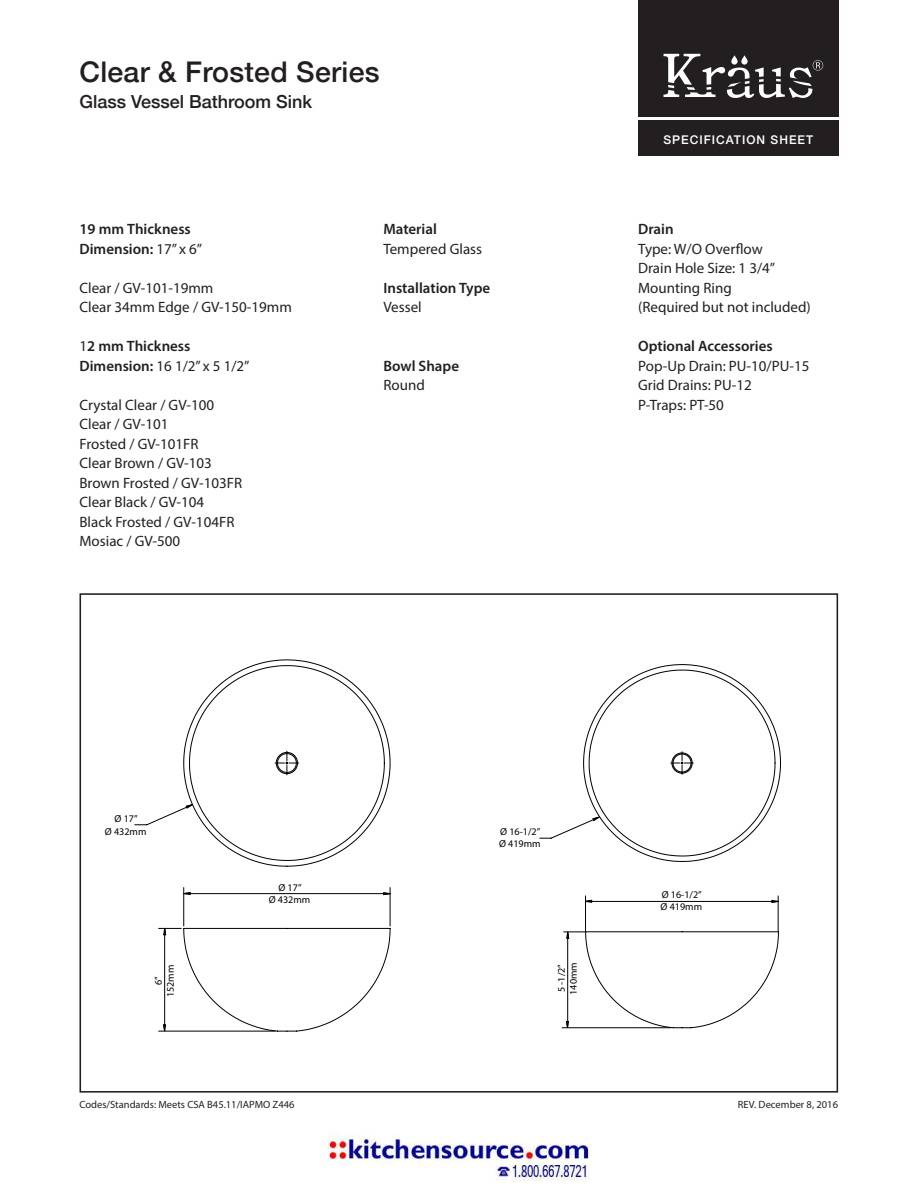
<style>
.page{position:relative;width:918px;height:1188px;background:#fff}
.page>*{position:absolute;margin:0;border:0;box-sizing:border-box;transform-origin:0 0}
.Heading_1{font:500 28.5px "Helvetica Neue";letter-spacing:.01em;color:#231f20}
.t1{font:500 18px "Helvetica Neue";color:#231f20}
.t2{font:15px "Myriad Pro";color:#231f20}
.t3{font:600 15px "Myriad Pro";color:#231f20}
.t4{font:500 12px "Helvetica Neue";letter-spacing:.085em;color:#fff}
.t5{font:10.5px "Myriad Pro";color:#231f20}
.t6{font:10.05px/12.1px "Myriad Pro";color:#000;text-align:center}
.s1{font-weight:400}
.s2{font-weight:600}
</style>
<div class="page">
<div style="left:638px;top:120px;width:200px;height:36px;background:#231f20"></div>
<div style="left:638px;top:0;width:200px;height:116px;background:#231f20"></div>
<svg style="left:664px;top:54px;width:159px;height:44px"></svg>
<svg style="left:163px;top:808px;width:228px;height:224px"></svg>
<svg style="left:183px;top:659px;width:208px;height:208px"></svg>
<svg style="left:183px;top:928px;width:208px;height:104px"></svg>
<svg style="left:566px;top:823px;width:213px;height:206px"></svg>
<svg style="left:583px;top:664px;width:198px;height:198px"></svg>
<svg style="left:585px;top:931px;width:194px;height:97px"></svg>
<img style="left:328px;top:1134px;width:262px;height:49px">
<p class="Heading_1" style="left:80px;top:49px;width:302px">Clear &amp; Frosted Series</p>
<p class="t1" style="left:80px;top:87px;width:234px">Glass Vessel Bathroom Sink</p>
<p class="t3" style="left:80px;top:220px;width:113px">19 mm Thickness</p>
<p class="t3" style="left:80px;top:239px;width:124px">Dimension: <span class="s1">17” x 6”</span></p>
<p class="t2" style="left:80px;top:279px;width:135px">Clear / GV-101-19mm</p>
<p class="t2" style="left:80px;top:298px;width:214px">Clear 34mm Edge / GV-150-19mm</p>
<p class="t3" style="left:80px;top:337px;width:112px"><span class="s1">1</span>2 mm Thickness</p>
<p class="t2" style="left:80px;top:357px;width:172px"><span class="s2">Dimension:</span> 16 1/2” x 5 1/2”</p>
<p class="t2" style="left:80px;top:396px;width:136px">Crystal Clear / GV-100</p>
<p class="t2" style="left:80px;top:415px;width:90px">Clear / GV-101</p>
<p class="t2" style="left:80px;top:435px;width:121px">Frosted / GV-101FR</p>
<p class="t2" style="left:80px;top:454px;width:134px">Clear Brown / GV-103</p>
<p class="t2" style="left:80px;top:474px;width:164px">Brown Frosted / GV-103FR</p>
<p class="t2" style="left:80px;top:493px;width:126px">Clear Black / GV-104</p>
<p class="t2" style="left:80px;top:513px;width:156px">Black Frosted / GV-104FR</p>
<p class="t2" style="left:80px;top:532px;width:102px">Mosiac / GV-500</p>
<p class="t3" style="left:383px;top:220px;width:55px">Material</p>
<p class="t2" style="left:383px;top:240px;width:100px">Tempered Glass</p>
<p class="t3" style="left:383px;top:278px;width:108px">Installation Type</p>
<p class="t2" style="left:383px;top:298px;width:40px">Vessel</p>
<p class="t3" style="left:383px;top:356px;width:77px">Bowl Shape</p>
<p class="t2" style="left:383px;top:376px;width:43px">Round</p>
<p class="t4" style="left:663px;top:130px;width:151px">SPECIFICATION SHEET</p>
<p class="t3" style="left:638px;top:220px;width:37px">Drain</p>
<p class="t2" style="left:638px;top:240px;width:126px">Type: W/O Overflow</p>
<p class="t2" style="left:638px;top:259px;width:139px">Drain Hole Size: 1 3/4”</p>
<p class="t2" style="left:638px;top:279px;width:95px">Mounting Ring</p>
<p class="t2" style="left:638px;top:298px;width:174px">(Required but not included)</p>
<p class="t3" style="left:638px;top:337px;width:136px">Optional Accessories</p>
<p class="t2" style="left:638px;top:357px;width:173px">Pop-Up Drain: PU-10/PU-15</p>
<p class="t2" style="left:638px;top:376px;width:115px">Grid Drains: PU-12</p>
<p class="t2" style="left:638px;top:396px;width:87px">P-Traps: PT-50</p>
<p class="t6" style="left:105px;top:813px;width:43px">Ø 17”<br>Ø 432mm</p>
<p class="t6" style="left:152px;top:997px;width:34px;rotate:-90deg">6”<br>152mm</p>
<p class="t6" style="left:269px;top:881px;width:43px">Ø 17”<br>Ø 432mm</p>
<p class="t5" style="left:80px;top:1098px;width:217px">Codes/Standards: Meets CSA B45.11/IAPMO Z446</p>
<p class="t6" style="left:499px;top:825px;width:43px;text-align:left">Ø 16-1/2”<br>Ø 419mm</p>
<p class="t6" style="left:555px;top:995px;width:34px;text-align:left;rotate:-90deg">5 -1/2”<br>140mm</p>
<p class="t6" style="left:661px;top:888px;width:43px;text-align:left">Ø 16-1/2”<br>Ø 419mm</p>
<p class="t5" style="left:738px;top:1098px;width:102px">REV. December 8, 2016</p>
</div>
